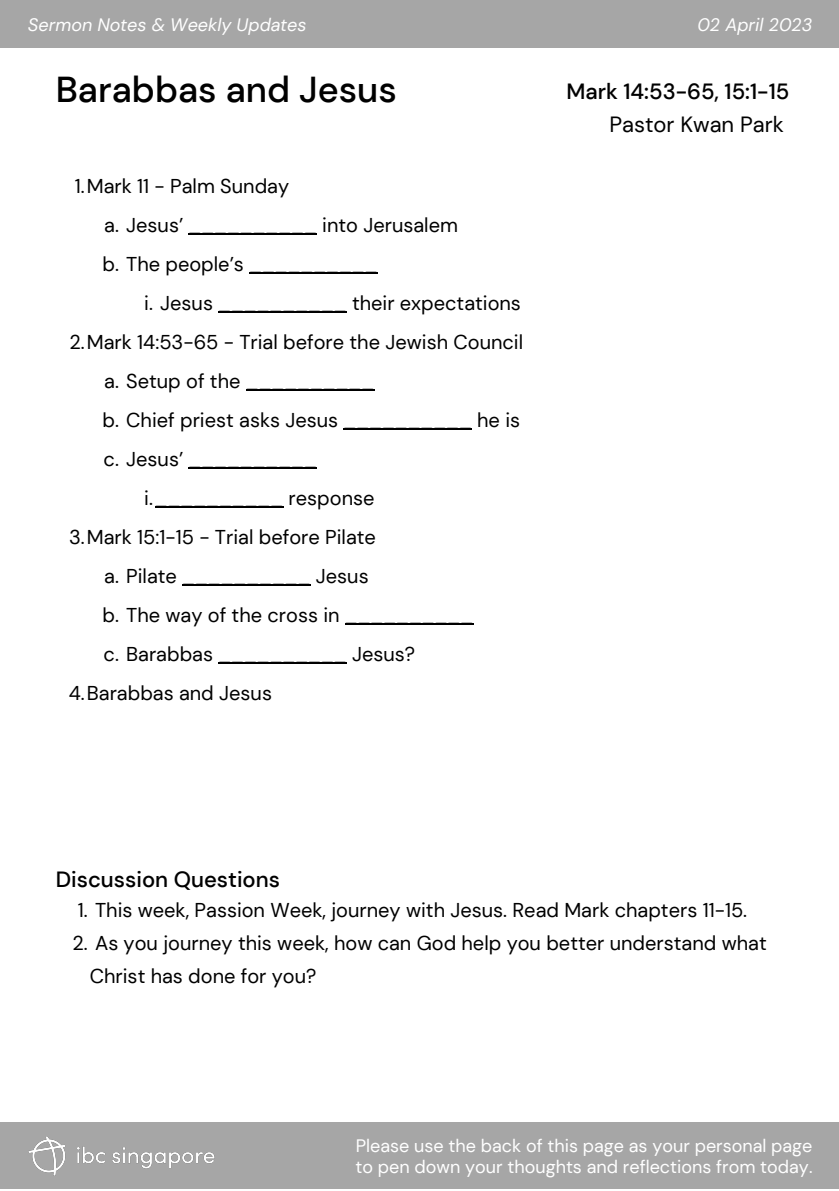
<style>
.page{position:relative;width:839px;height:1191px;background:#fff}
.page>*{position:absolute;margin:0;border:0;box-sizing:border-box;transform-origin:0 0}
.t1{font:500 36px "DM Sans";color:#000}
.t2{font:500 22px "DM Sans";color:#000}
.t3{font:22px "DM Sans";color:#000}
.t4{font:20px/39px "DM Sans";color:#000}
.t5{font:18px/21px "DM Sans";color:#fff}
.t6{font:italic 18px "DM Sans";color:#fff}
</style>
<div class="page">
<div style="left:0;top:1122px;width:838px;height:67px;background:#a6a6a6"></div>
<img style="left:28px;top:1136px;width:187px;height:40px">
<div style="left:0;top:0;width:838px;height:47px;background:#a6a6a6"></div>
<hr style="left:188px;top:233px;width:129px;height:2px;background:#000">
<hr style="left:249px;top:272px;width:128px;height:2px;background:#000">
<hr style="left:218px;top:311px;width:129px;height:2px;background:#000">
<hr style="left:246px;top:389px;width:128px;height:2px;background:#000">
<hr style="left:343px;top:428px;width:129px;height:2px;background:#000">
<hr style="left:188px;top:467px;width:129px;height:2px;background:#000">
<hr style="left:155px;top:506px;width:128px;height:2px;background:#000">
<hr style="left:182px;top:584px;width:128px;height:2px;background:#000">
<hr style="left:345px;top:623px;width:128px;height:2px;background:#000">
<hr style="left:218px;top:662px;width:129px;height:2px;background:#000">
<p class="t6" style="left:28px;top:13px;width:280px">Sermon Notes &amp; Weekly Updates</p>
<h1 class="t1" style="left:56px;top:66px;width:343px">Barabbas and Jesus</h1>
<p class="t4" style="left:102px;top:166px;width:357px;text-indent:-27px">1.Mark 11 - Palm Sunday<br>a. Jesus’ __________ into Jerusalem b. The people’s __________</p>
<p class="t4" style="left:144px;top:283px;width:378px">i. Jesus __________ their expectations</p>
<p class="t4" style="left:70px;top:322px;width:455px">2.Mark 14:53-65 - Trial before the Jewish Council</p>
<p class="t4" style="left:104px;top:361px;width:271px">a. Setup of the __________</p>
<p class="t4" style="left:102px;top:400px;width:419px">b. Chief priest asks Jesus __________ he is</p>
<p class="t4" style="left:104px;top:439px;width:215px">c. Jesus’ __________</p>
<p class="t4" style="left:144px;top:478px;width:232px">i.__________ response</p>
<p class="t4" style="left:69px;top:517px;width:308px">3.Mark 15:1-15 - Trial before Pilate</p>
<p class="t4" style="left:104px;top:556px;width:266px">a. Pilate __________ Jesus</p>
<p class="t4" style="left:102px;top:595px;width:372px">b. The way of the cross in __________</p>
<p class="t4" style="left:104px;top:634px;width:313px">c. Barabbas __________ Jesus?</p>
<p class="t4" style="left:69px;top:673px;width:205px">4.Barabbas and Jesus</p>
<p class="t6" style="left:697px;top:13px;width:117px">02 April 2023</p>
<p class="t2" style="left:566px;top:77px;width:224px">Mark 14:53-65, 15:1-15</p>
<p class="t3" style="left:609px;top:111px;width:176px">Pastor Kwan Park</p>
<p class="t2" style="left:56px;top:865px;width:226px">Discussion Questions</p>
<p class="t4" style="left:78px;top:891px;width:670px">1. This week, Passion Week, journey with Jesus. Read Mark chapters 11-15.</p>
<p class="t4" style="left:90px;top:927px;width:678px;line-height:33px;text-indent:-17px">2. As you journey this week, how can God help you better understand what<br>Christ has done for you?</p>
<p class="t5" style="left:355px;top:1135px;width:458px">Please use the back of this page as your personal page to pen down your thoughts and reflections from today.</p>
</div>
